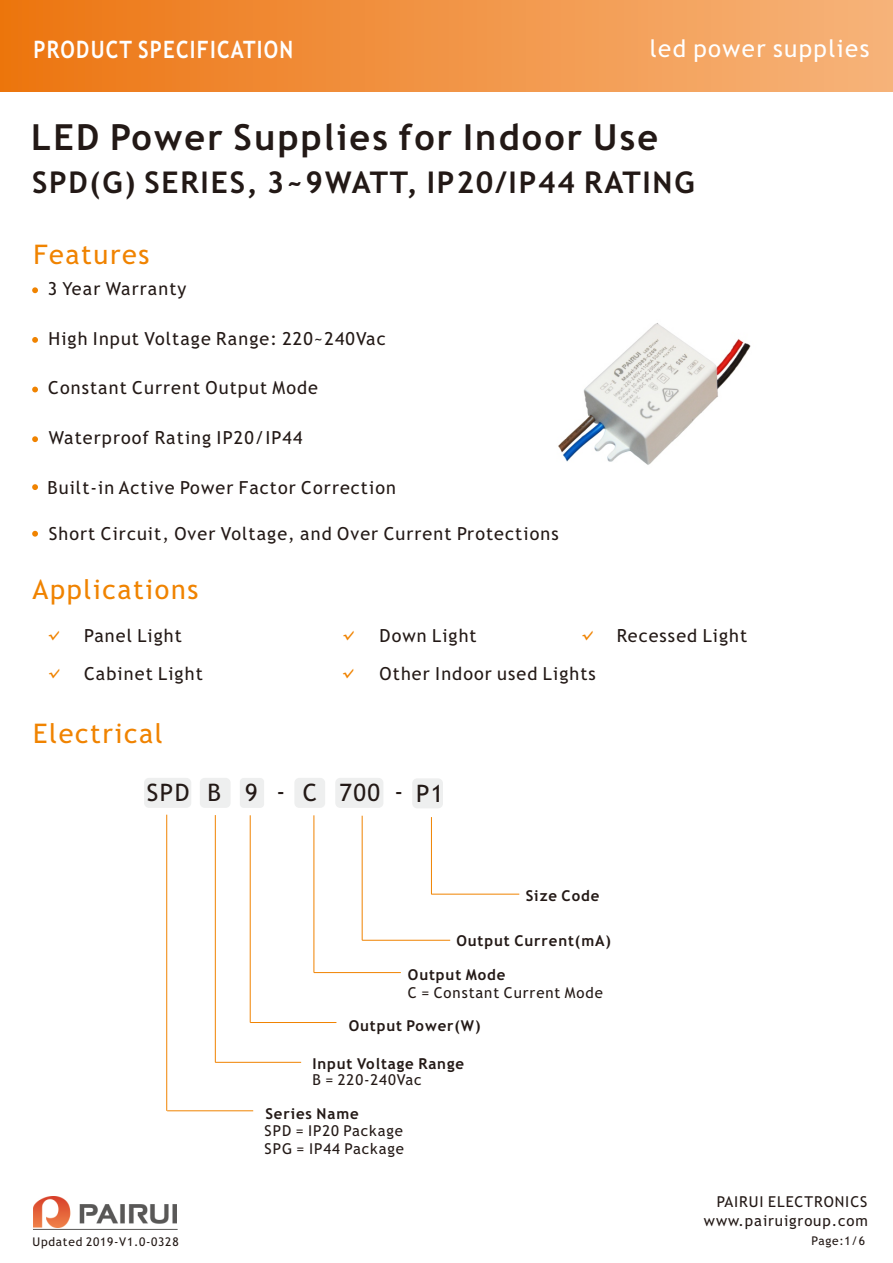
<style>
.page{position:relative;width:893px;height:1263px;background:#fff}
.page>*{position:absolute;margin:0;border:0;box-sizing:border-box;transform-origin:0 0}
.t1{font:700 36px "Trebuchet MS";letter-spacing:.06em;color:#231916}
.t2{font:700 30px "Trebuchet MS";letter-spacing:.06em;color:#231916}
.t3{font:27px "Trebuchet MS";letter-spacing:.06em;color:#f08300}
.t4{font:700 24px "Trebuchet MS";letter-spacing:.06em;color:#fff;scale:.86 1}
.t5{font:24px "Trebuchet MS";letter-spacing:.06em;color:#fff}
.t6{font:24px "Trebuchet MS";letter-spacing:.06em;color:#231916}
.t7{font:18px "Trebuchet MS";letter-spacing:.06em;color:#231916}
.t8{font:15px/17.4px "Trebuchet MS";letter-spacing:.06em;color:#231916}
.t9{font:700 15px "Trebuchet MS";letter-spacing:.06em;color:#231916}
.t10{font:12px "Trebuchet MS";letter-spacing:.06em;color:#231916}
.t11{font:10.65px "ST Hupo";color:#f08300}
</style>
<div class="page">
<div style="left:240px;top:778px;width:24px;height:30px;background:#eeefef;border-radius:4px"></div>
<div style="left:0;top:0;width:893px;height:91px;background:linear-gradient(to right,#ec7511,#f6b47b)"></div>
<svg style="left:32px;top:287px;width:6px;height:6px"></svg>
<svg style="left:32px;top:337px;width:6px;height:6px"></svg>
<svg style="left:32px;top:436px;width:6px;height:6px"></svg>
<img style="left:33px;top:1196px;width:143px;height:31px">
<hr style="left:33px;top:1229px;width:145px;height:1px;background:#595857">
<svg style="left:32px;top:387px;width:6px;height:5px"></svg>
<svg style="left:32px;top:484px;width:6px;height:6px"></svg>
<div style="left:144px;top:778px;width:47px;height:30px;background:#eeefef;border-radius:5px"></div>
<div style="left:200px;top:778px;width:31px;height:30px;background:#eeefef;border-radius:5px"></div>
<hr style="left:166px;top:815px;width:1px;height:296px;background:#f08300">
<hr style="left:215px;top:815px;width:1px;height:247px;background:#f08300">
<hr style="left:250px;top:815px;width:1px;height:207px;background:#f08300">
<hr style="left:250px;top:1022px;width:86px;height:1px;background:#f08300">
<hr style="left:215px;top:1062px;width:86px;height:1px;background:#f08300">
<hr style="left:167px;top:1110px;width:86px;height:1px;background:#f08300">
<div style="left:294px;top:778px;width:31px;height:30px;background:#eeefef;border-radius:5px"></div>
<div style="left:335px;top:778px;width:48px;height:30px;background:#eeefef;border-radius:5px"></div>
<hr style="left:314px;top:815px;width:1px;height:157px;background:#f08300">
<hr style="left:362px;top:816px;width:1px;height:124px;background:#f08300">
<hr style="left:362px;top:940px;width:88px;height:1px;background:#f08300">
<hr style="left:314px;top:972px;width:87px;height:1px;background:#f08300">
<svg style="left:32px;top:531px;width:6px;height:6px"></svg>
<div style="left:412px;top:778px;width:31px;height:30px;background:#eeefef;border-radius:5px"></div>
<hr style="left:431px;top:817px;width:1px;height:77px;background:#f08300">
<hr style="left:431px;top:894px;width:88px;height:1px;background:#f08300">
<img style="left:558px;top:323px;width:193px;height:142px">
<h3 class="t4" style="left:33px;top:40px;width:304px">PRODUCT SPECIFICATION</h3>
<h3 class="t5" style="left:650px;top:39px;width:221px">led power supplies</h3>
<h1 class="t1" style="left:31px;top:123px;width:628px">LED Power Supplies for Indoor Use</h1>
<h2 class="t2" style="left:32px;top:171px;width:664px">SPD(G) SERIES, 3~9WATT, IP20/IP44 RATING</h2>
<h3 class="t3" style="left:33px;top:244px;width:118px">Features</h3>
<p class="t7" style="left:48px;top:282px;width:140px">3 Year Warranty</p>
<p class="t7" style="left:48px;top:331px;width:339px">High Input Voltage Range: 220~240Vac</p>
<p class="t7" style="left:48px;top:381px;width:271px">Constant Current Output Mode</p>
<p class="t7" style="left:49px;top:431px;width:255px">Waterproof Rating IP20/IP44</p>
<p class="t7" style="left:48px;top:480px;width:350px">Built-in Active Power Factor Correction</p>
<p class="t7" style="left:49px;top:527px;width:511px">Short Circuit, Over Voltage, and Over Current Protections</p>
<h3 class="t3" style="left:33px;top:579px;width:167px">Applications</h3>
<p class="t11" style="left:48px;top:630px;width:12px">√</p>
<p class="t7" style="left:84px;top:629px;width:99px">Panel Light</p>
<p class="t11" style="left:343px;top:631px;width:12px">√</p>
<p class="t7" style="left:380px;top:629px;width:99px">Down Light</p>
<p class="t11" style="left:582px;top:631px;width:12px">√</p>
<p class="t7" style="left:617px;top:629px;width:132px">Recessed Light</p>
<p class="t11" style="left:49px;top:668px;width:12px">√</p>
<p class="t7" style="left:84px;top:666px;width:120px">Cabinet Light</p>
<p class="t11" style="left:343px;top:668px;width:12px">√</p>
<p class="t7" style="left:380px;top:666px;width:218px">Other Indoor used Lights</p>
<h3 class="t3" style="left:33px;top:723px;width:131px">Electrical</h3>
<h3 class="t6" style="left:147px;top:784px;width:112px">SPD B 9</h3>
<h3 class="t6" style="left:277px;top:784px;width:105px">- C 700</h3>
<h3 class="t6" style="left:394px;top:784px;width:51px">- P1</h3>
<p class="t10" style="left:33px;top:1237px;width:147px">Updated 2019-V1.0-0328</p>
<p class="t9" style="left:526px;top:889px;width:75px">Size Code</p>
<p class="t9" style="left:456px;top:935px;width:156px">Output Current(mA)</p>
<p class="t9" style="left:408px;top:969px;width:99px">Output Mode</p>
<p class="t8" style="left:408px;top:985px;width:197px">C = Constant Current Mode</p>
<p class="t9" style="left:349px;top:1020px;width:133px">Output Power(W)</p>
<p class="t9" style="left:312px;top:1057px;width:153px">Input Voltage Range</p>
<p class="t8" style="left:312px;top:1072px;width:111px">B = 220-240Vac</p>
<p class="t9" style="left:265px;top:1107px;width:95px">Series Name</p>
<p class="t8" style="left:265px;top:1124px;width:141px">SPD = IP20 Package<br>SPG = IP44 Package</p>
<p class="t8" style="left:717px;top:1194px;width:152px">PAIRUI ELECTRONICS</p>
<p class="t8" style="left:704px;top:1213px;width:165px">www.pairuigroup.com</p>
<p class="t10" style="left:812px;top:1236px;width:55px">Page:1/6</p>
</div>
